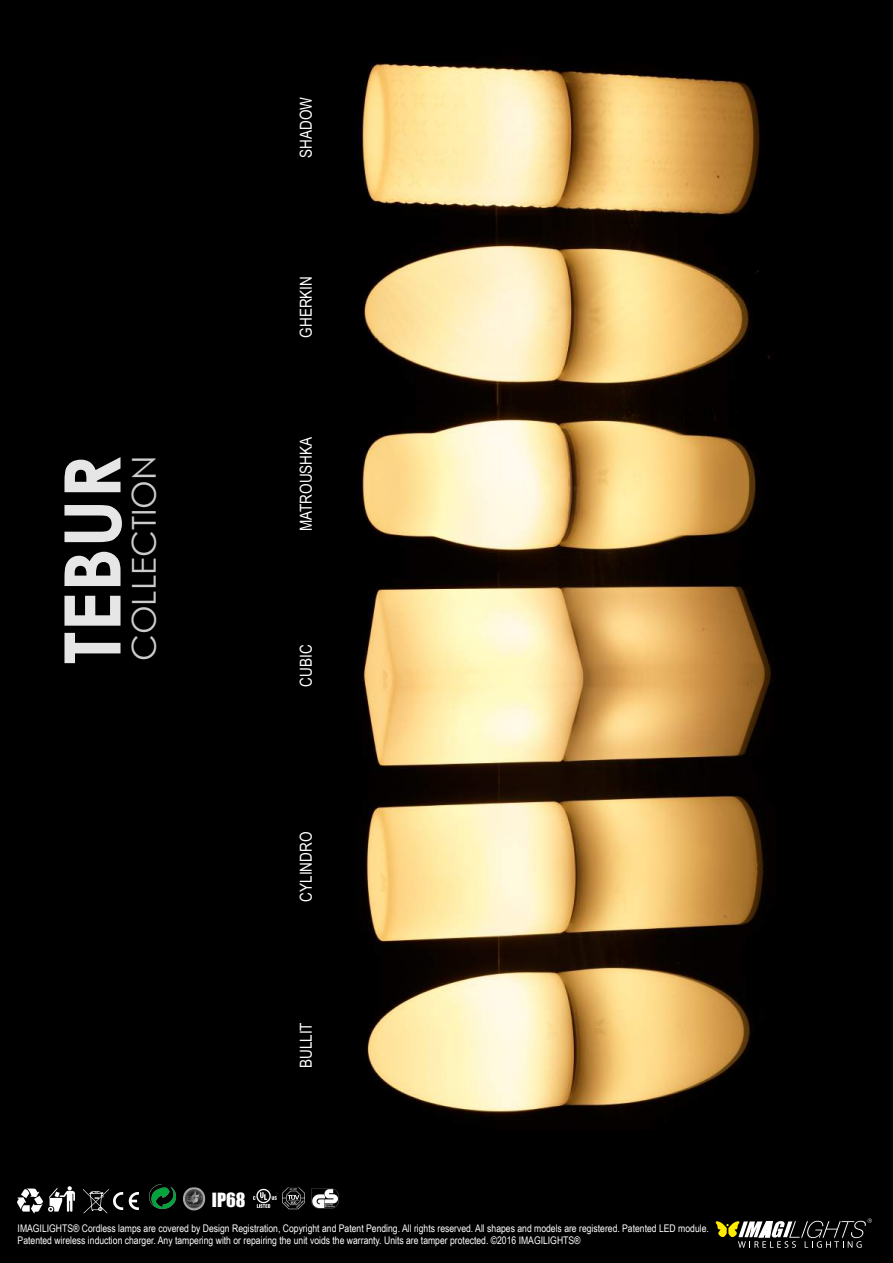
<style>
.page{position:relative;width:893px;height:1263px;background:#000}
.page>*{position:absolute;margin:0;border:0;box-sizing:border-box;transform-origin:0 0}
.t1{font:700 78px "Century Gothic";color:#e6e6e6}
.t2{font:33px "Century Gothic";color:#ccc}
.t3{font:18px "Impact";color:#fff}
.t4{font:16.5px "Arial Narrow";color:#fff}
.t5{font:10.5px/12.6px "Arial Narrow";color:#fff}
</style>
<div class="page">
<svg style="left:715px;top:1217px;width:157px;height:31px"></svg>
<img style="left:18px;top:1189px;width:24px;height:24px">
<img style="left:49px;top:1186px;width:25px;height:25px">
<img style="left:83px;top:1189px;width:26px;height:24px">
<img style="left:150px;top:1185px;width:25px;height:23px">
<img style="left:113px;top:1193px;width:25px;height:16px">
<img style="left:312px;top:1188px;width:27px;height:20px">
<img style="left:248px;top:1187px;width:32px;height:29px">
<img style="left:283px;top:1187px;width:22px;height:26px">
<img style="left:181px;top:1187px;width:27px;height:25px">
<div style="left:162px;top:1170px;width:573px;height:17px;background:#000"></div>
<img style="left:345px;top:45px;width:455px;height:1085px">
<h3 class="t4" style="left:294px;top:158px;width:62px;rotate:-90deg">SHADOW</h3>
<h1 class="t1" style="left:33px;top:664px;width:211px;rotate:-90deg">TEBUR</h1>
<h2 class="t2" style="left:121px;top:661px;width:207px;rotate:-90deg">COLLECTION</h2>
<h3 class="t4" style="left:294px;top:338px;width:63px;rotate:-90deg">GHERKIN</h3>
<h3 class="t4" style="left:294px;top:531px;width:96px;rotate:-90deg">MATROUSHKA</h3>
<h3 class="t4" style="left:294px;top:687px;width:44px;rotate:-90deg">CUBIC</h3>
<h3 class="t3" style="left:212px;top:1186px;width:35px">IP68</h3>
<h3 class="t4" style="left:294px;top:901px;width:71px;rotate:-90deg">CYLINDRO</h3>
<h3 class="t4" style="left:294px;top:1068px;width:47px;rotate:-90deg">BULLIT</h3>
<p class="t5" style="left:18px;top:1221px;width:693px">IMAGILIGHTS® Cordless lamps are covered by Design Registration, Copyright and Patent Pending. All rights reserved. All shapes and models are registered. Patented LED module.<br>Patented wireless induction charger. Any tampering with or repairing the unit voids the warranty. Units are tamper protected. ©2016 IMAGILIGHTS®</p>
</div>
